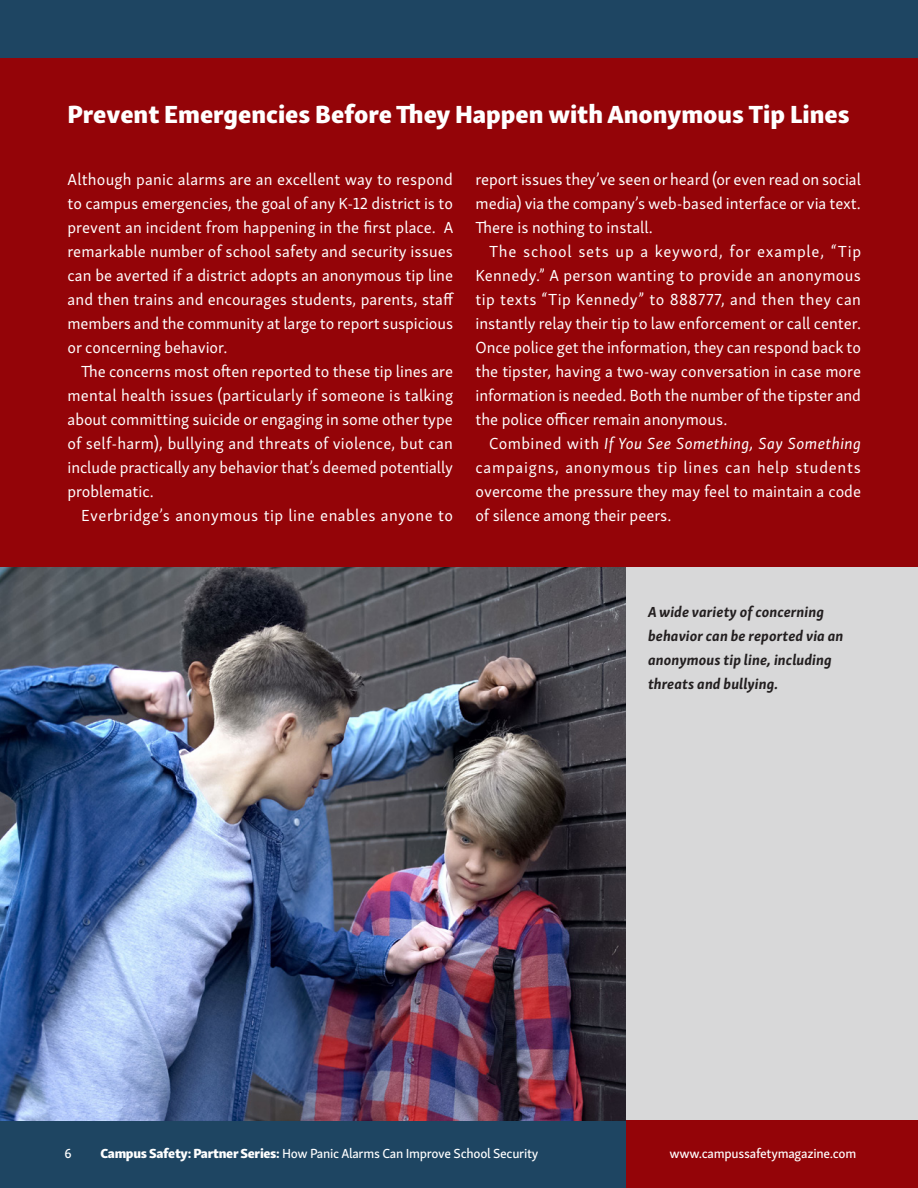
<style>
.page{position:relative;width:918px;height:1188px;background:#fff}
.page>*{position:absolute;margin:0;border:0;box-sizing:border-box;transform-origin:0 0}
.WP_subhead{font:25.5px "Skolar Sans Latn Eb";color:#fff}
.WP_second_paragraph{font:16.5px/24px "Skolar Sans Latn";color:#fff;text-align:justify}
.WP_first_paragraph{font:16.5px/24px "Skolar Sans Latn";letter-spacing:-.005em;color:#fff;text-align:justify}
.WP_second_paragraph-2{font:16.5px "Skolar Sans Latn";letter-spacing:.025em;color:#fff}
.WP_caption{font:italic 700 15px/24px "Skolar Sans Latn";letter-spacing:.005em;color:#231f20}
.t1{font:13.5px "Skolar Sans Latn Me";letter-spacing:-.02em;color:#fff}
.s1{font-style:italic}
.s2{font-family:"Skolar Sans Latn Eb"}
</style>
<div class="page">
<div style="left:626px;top:54px;width:292px;height:1134px;background:#d8d8d9"></div>
<div style="left:0;top:0;width:918px;height:68px;background:#1e4562"></div>
<div style="left:0;top:1120px;width:627px;height:68px;background:#1e4562"></div>
<div style="left:626px;top:1120px;width:292px;height:68px;background:#940408"></div>
<img style="left:0;top:567px;width:626px;height:553px">
<div style="left:0;top:58px;width:918px;height:509px;background:#940408"></div>
<p class="WP_subhead" style="left:68px;top:92px;width:784px">Prevent Emergencies Before They Happen with Anonymous Tip Lines</p>
<p class="WP_first_paragraph" style="left:68px;top:166px;width:388px">Although panic alarms are an excellent way to respond to campus emergencies, the goal of any K-12 district is to prevent an incident from happening in the first place. A remarkable number of school safety and security issues can be averted if a district adopts an anonymous tip line and then trains and encourages students, parents, staff members and the community at large to report suspicious or concerning behavior.</p>
<p class="WP_second_paragraph" style="left:68px;top:358px;width:387px;text-indent:14px">The concerns most often reported to these tip lines are mental health issues (particularly if someone is talking about committing suicide or engaging in some other type of self-harm), bullying and threats of violence, but can include practically any behavior that’s deemed potentially problematic.</p>
<p class="WP_second_paragraph-2" style="left:81px;top:502px;width:374px">Everbridge’s anonymous tip line enables anyone to</p>
<p class="WP_second_paragraph" style="left:476px;top:166px;width:387px">report issues they’ve seen or heard (or even read on social media) via the company’s web-based interface or via text.<br>There is nothing to install.</p>
<p class="WP_second_paragraph" style="left:476px;top:238px;width:387px;text-indent:14px">The school sets up a keyword, for example, “Tip Kennedy.” A person wanting to provide an anonymous tip texts “Tip Kennedy” to 888777, and then they can instantly relay their tip to law enforcement or call center.<br>Once police get the information, they can respond back to the tipster, having a two-way conversation in case more information is needed. Both the number of the tipster and the police officer remain anonymous.</p>
<p class="WP_second_paragraph" style="left:476px;top:430px;width:387px;text-indent:14px">Combined with <span class="s1">If You See Something, Say Something </span>campaigns, anonymous tip lines can help students overcome the pressure they may feel to maintain a code of silence among their peers.</p>
<p class="WP_caption" style="left:648px;top:598px;width:197px">A wide variety of concerning behavior can be reported via an anonymous tip line, including threats and bullying.</p>
<p class="t1" style="left:64px;top:1143px;width:9px">6</p>
<p class="t1" style="left:100px;top:1143px;width:440px"><span class="s2">Campus Safety: Partner Series:</span> How Panic Alarms Can Improve School Security</p>
<p class="t1" style="left:669px;top:1143px;width:188px">www.campussafetymagazine.com</p>
</div>
